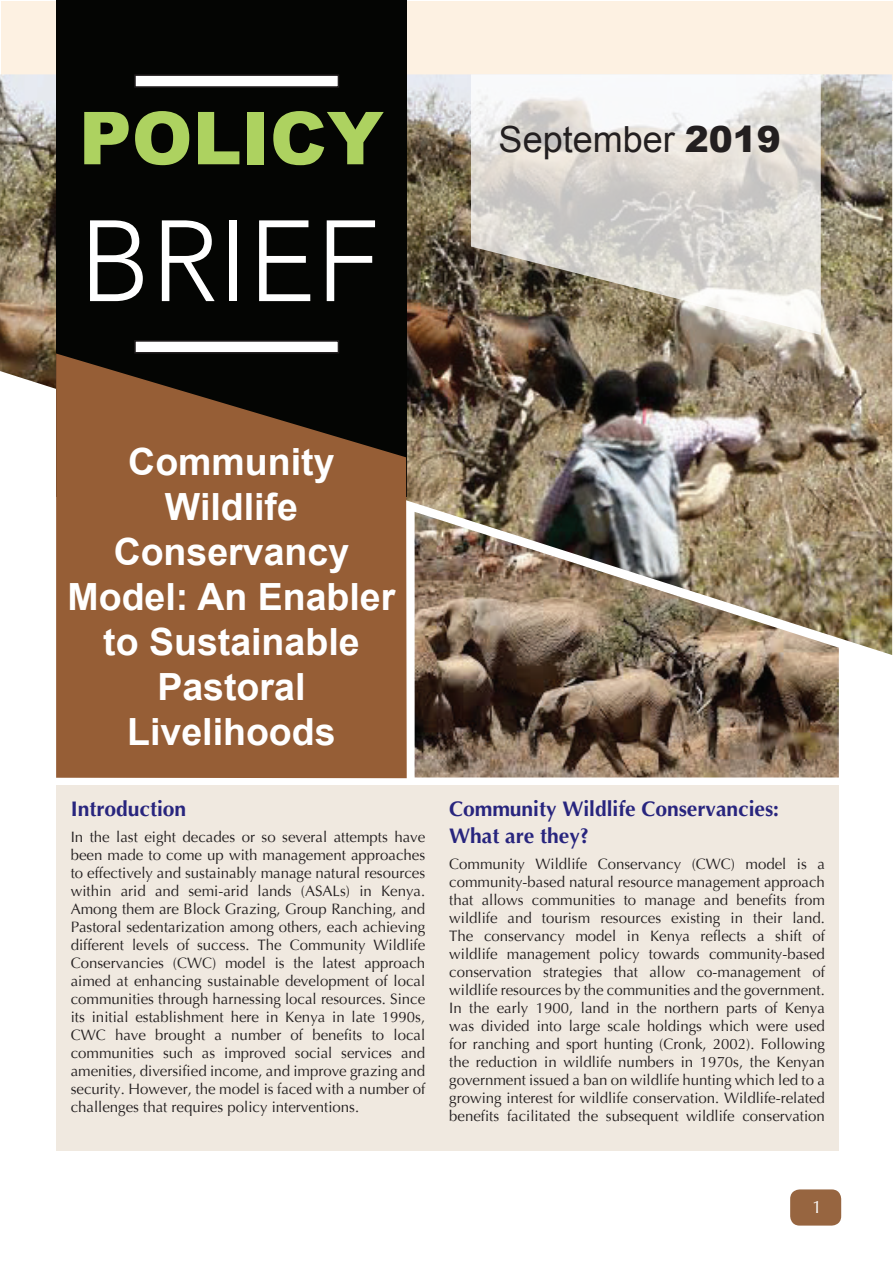
<style>
.page{position:relative;width:893px;height:1263px;background:#fff}
.page>*{position:absolute;margin:0;border:0;box-sizing:border-box;transform-origin:0 0}
.t1{font:300 114px "Avenir LT Std";color:#fff}
.t2{font:900 73.05px "Arial";color:#add260}
.t3{font:700 37.5px/45px "Arial";color:#fff;text-align:center}
.t4{font:36px "Arial";color:#231f20}
.t5{font:700 21px/27px "Optima";color:#28257e}
.t6{font:18px "Optima";color:#fff}
.t7{font:15px/18px "Optima";color:#231f20;text-align:justify}
.s1{font-weight:900}
</style>
<div class="page">
<div style="left:790px;top:1189px;width:51px;height:36px;background:#976540;border-radius:9px"></div>
<div style="left:1px;top:1px;width:891px;height:80px;background:#fdf1e2"></div>
<div style="left:56px;top:785px;width:783px;height:365px;background:#f0e9e0"></div>
<img style="left:0;top:74px;width:892px;height:581px">
<svg style="left:471px;top:74px;width:350px;height:261px"></svg>
<div style="left:56px;top:0;width:351px;height:497px;background:#040503"></div>
<svg style="left:56px;top:353px;width:351px;height:425px;background:#84532f"></svg>
<div style="left:135px;top:341px;width:203px;height:12px;background:#fff"></div>
<div style="left:134px;top:340px;width:205px;height:13px;border:2px solid #231f20"></div>
<div style="left:135px;top:75px;width:203px;height:12px;background:#fff"></div>
<div style="left:134px;top:74px;width:205px;height:14px;border:2px solid #231f20"></div>
<img style="left:415px;top:512px;width:424px;height:265px">
<h2 class="t2" style="left:79px;top:85px;width:306px">POLICY</h2>
<h1 class="t1" style="left:79px;top:195px;width:302px">BRIEF</h1>
<h3 class="t4" style="left:499px;top:116px;width:284px">September <span class="s1">2019</span></h3>
<h3 class="t3" style="left:68px;top:441px;width:329px">Community<br>Wildlife<br>Conservancy<br>Model: An Enabler to Sustainable<br>Pastoral<br>Livelihoods</h3>
<h3 class="t5" style="left:71px;top:795px;width:117px">Introduction</h3>
<p class="t7" style="left:71px;top:828px;width:356px">In the last eight decades or so several attempts have been made to come up with management approaches to effectively and sustainably manage natural resources within arid and semi-arid lands (ASALs) in Kenya.<br>Among them are Block Grazing, Group Ranching, and Pastoral sedentarization among others, each achieving different levels of success. The Community Wildlife Conservancies (CWC) model is the latest approach aimed at enhancing sustainable development of local communities through harnessing local resources. Since its initial establishment here in Kenya in late 1990s, CWC have brought a number of benefits to local communities such as improved social services and amenities, diversified income, and improve grazing and security. However, the model is faced with a number of challenges that requires policy interventions.</p>
<h3 class="t5" style="left:449px;top:795px;width:331px">Community Wildlife Conservancies:<br>What are they?</h3>
<p class="t7" style="left:449px;top:855px;width:377px">Community Wildlife Conservancy (CWC) model is a community-based natural resource management approach that allows communities to manage and benefits from wildlife and tourism resources existing in their land.<br>The conservancy model in Kenya reflects a shift of wildlife management policy towards community-based conservation strategies that allow co-management of wildlife resources by the communities and the government.<br>In the early 1900, land in the northern parts of Kenya was divided into large scale holdings which were used for ranching and sport hunting (Cronk, 2002). Following the reduction in wildlife numbers in 1970s, the Kenyan government issued a ban on wildlife hunting which led to a growing interest for wildlife conservation. Wildlife-related benefits facilitated the subsequent wildlife conservation</p>
<p class="t6" style="left:812px;top:1196px;width:12px">1</p>
</div>
